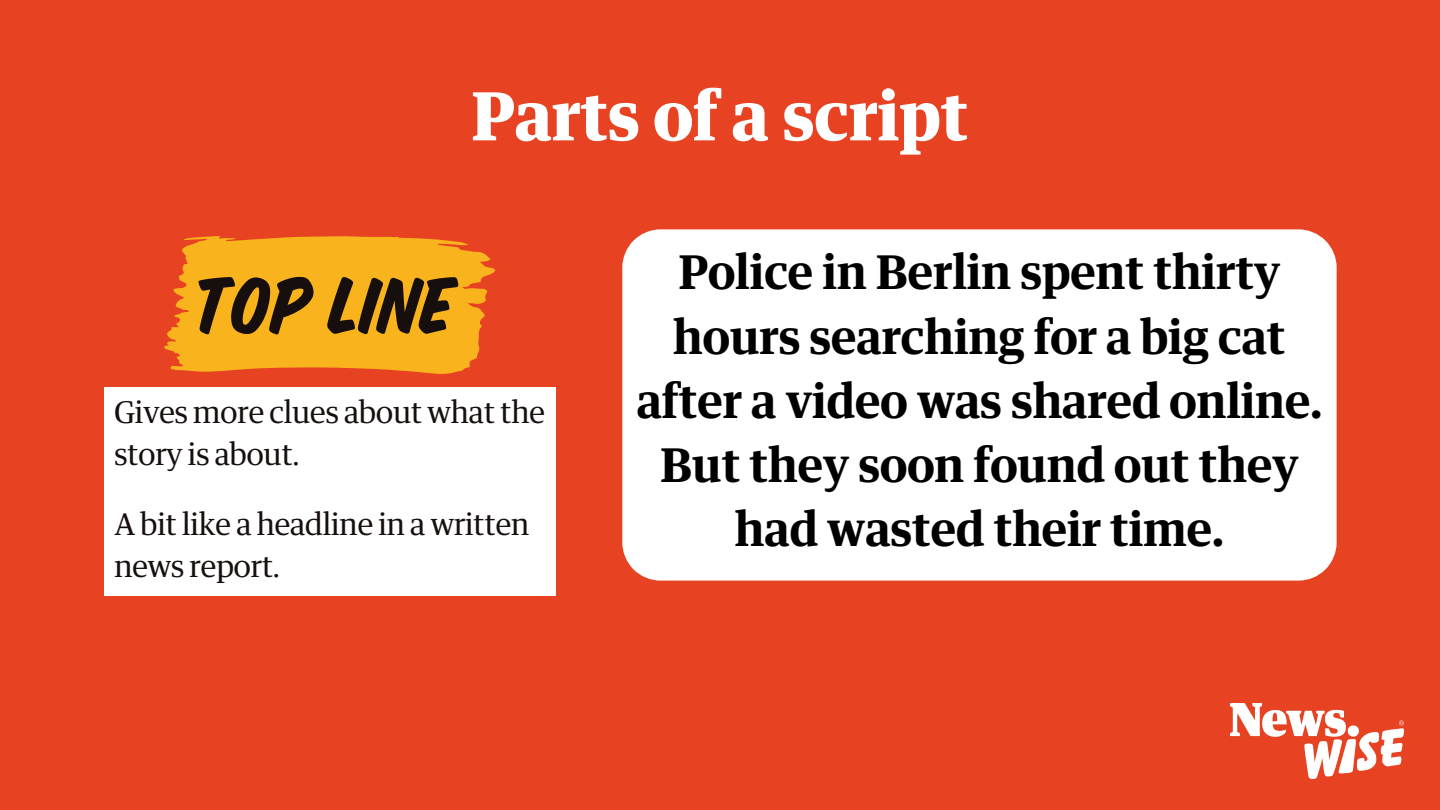
<style>
.page{position:relative;width:1440px;height:810px;background:#e74323}
.page>*{position:absolute;margin:0;border:0;box-sizing:border-box;transform-origin:0 0}
.t1{font:86.9px "House Slant";color:#160f0e}
.t2{font:700 66.6px "GH Guardian Headline";color:#fff}
.t3{font:600 46.6px/64.1px "GH Guardian Headline";color:#000;text-align:center}
.t4{font:30.1px/42px "GH Guardian Headline";color:#160f0e}
</style>
<div class="page">
<img style="left:1231px;top:704px;width:173px;height:75px">
<svg style="left:164px;top:236px;width:331px;height:138px;background:#f6a31d"></svg>
<div style="left:104px;top:388px;width:452px;height:208px;background:#fff"></div>
<div style="left:622px;top:229px;width:715px;height:352px;background:#fff"></div>
<h1 class="t2" style="left:472px;top:87px;width:498px">Parts of a script</h1>
<p class="t1" style="left:192px;top:256px;width:264px">TOP LINE</p>
<p class="t4" style="left:114px;top:393px;width:432px">Gives more clues about what the story is about.</p>
<p class="t4" style="left:114px;top:505px;width:416px">A bit like a headline in a written news report.</p>
<h3 class="t3" style="left:637px;top:243px;width:687px">Police in Berlin spent thirty hours searching for a big cat after a video was shared online.<br>But they soon found out they had wasted their time.</h3>
</div>
